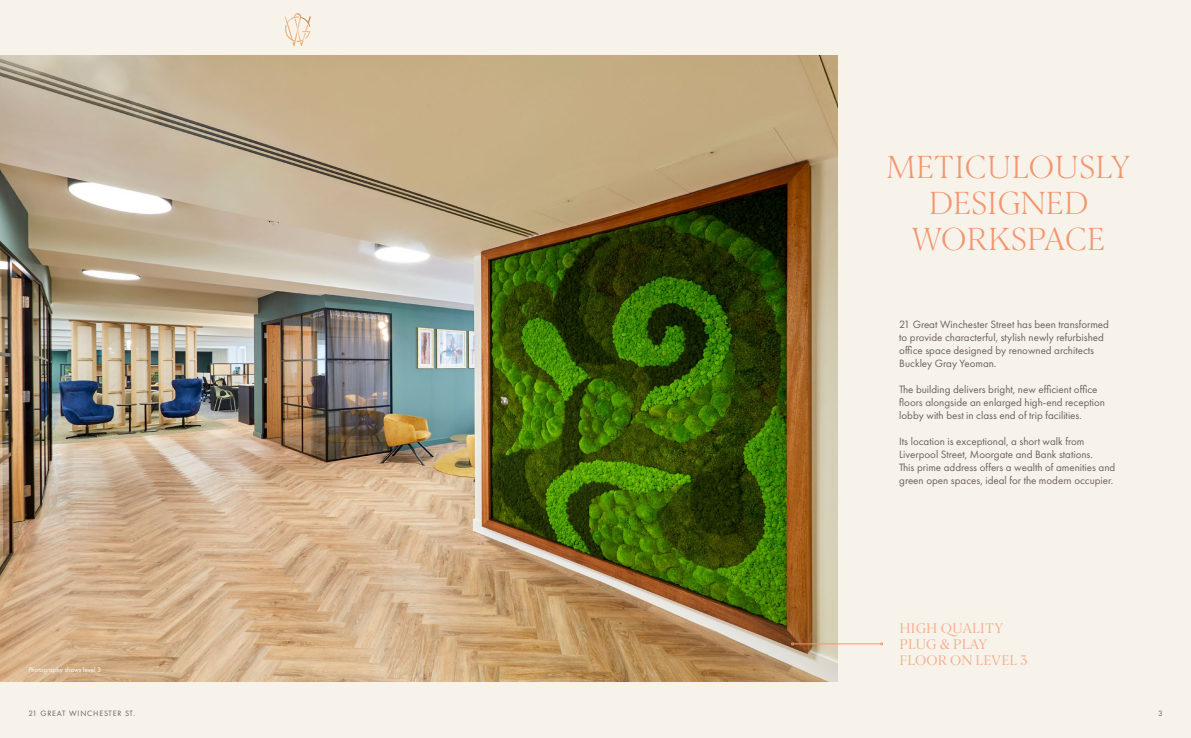
<style>
.page{position:relative;width:1191px;height:738px;background:#fff}
.page>*{position:absolute;margin:0;border:0;box-sizing:border-box;transform-origin:0 0}
.t1{font:300 32px/36px "Berlingske Serif";letter-spacing:.005em;color:#f39670;text-align:center}
.t2{font:14px/16px "Berlingske Serif";letter-spacing:.015em;color:#f6ad8c}
.t3{font:11px/13px "Futura PT";color:#6d625a}
.t4{font:8px "Futura PT";letter-spacing:.1em;color:#6d625a}
.t5{font:7px "Futura PT";color:#fff}
</style>
<div class="page">
<div style="left:0;top:0;width:1191px;height:736px;background:#f7f3ea"></div>
<img style="left:285px;top:13px;width:26px;height:33px">
<img style="left:0;top:55px;width:837px;height:625px">
<hr style="left:793px;top:643px;width:87px;height:1px;background:#f39670">
<p class="t5" style="left:28px;top:664px;width:74px">Photography shows level 3</p>
<p class="t4" style="left:28px;top:707px;width:108px">21 GREAT WINCHESTER ST.</p>
<h1 class="t1" style="left:886px;top:148px;width:246px">METICULOUSLY<br>DESIGNED<br>WORKSPACE</h1>
<p class="t3" style="left:899px;top:318px;width:211px">21 Great Winchester Street has been transformed to provide characterful, stylish newly refurbished office space designed by renowned architects Buckley Gray Yeoman.</p>
<p class="t3" style="left:899px;top:383px;width:207px">The building delivers bright, new efficient office floors alongside an enlarged high-end reception lobby with best in class end of trip facilities.</p>
<p class="t3" style="left:899px;top:435px;width:218px">Its location is exceptional, a short walk from Liverpool Street, Moorgate and Bank stations.<br>This prime address offers a wealth of amenities and green open spaces, ideal for the modern occupier.</p>
<p class="t2" style="left:899px;top:619px;width:130px">HIGH QUALITY<br>PLUG &amp; PLAY<br>FLOOR ON LEVEL 3</p>
<p class="t4" style="left:1158px;top:707px;width:6px">3</p>
</div>
